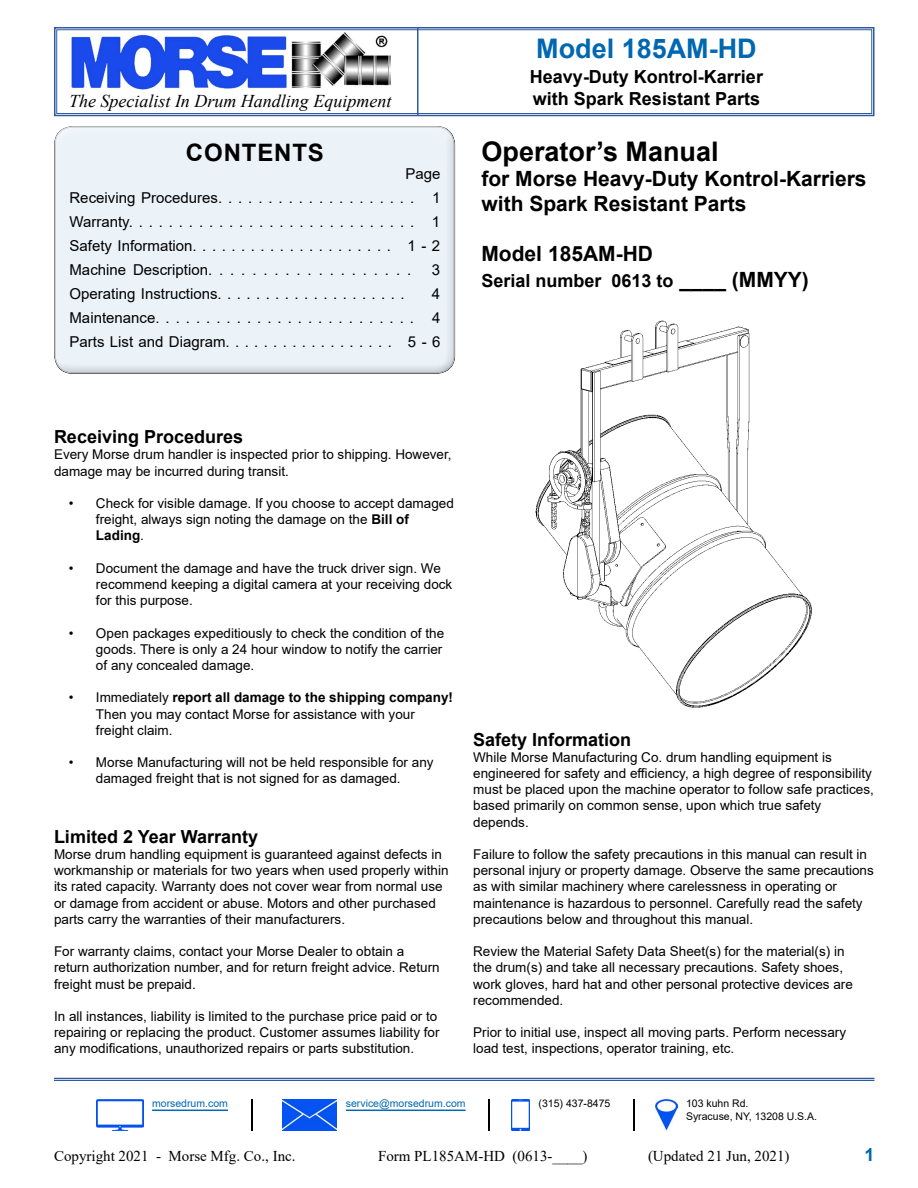
<style>
.page{position:relative;width:918px;height:1188px;background:#fff}
.page>*{position:absolute;margin:0;border:0;box-sizing:border-box;transform-origin:0 0}
.t1{font:700 27px "Arial";color:#000}
.t2{font:700 27px "Arial";color:#0067b1}
.t3{font:700 24px "Arial";letter-spacing:.035em;color:#000}
.t4{font:700 21px/25.2px "Arial";color:#000}
.t5{font:700 18px/21.6px "Arial";color:#000}
.t6{font:italic 18px "Times New Roman";color:#000}
.t7{font:700 18px "Arial";color:#0067b1}
.t8{font:15px/24px "Arial";color:#000;text-align:justify}
.t9{font:15px "Times New Roman";color:#000}
.t10{font:13.5px/16.2px "Arial";color:#000}
.t11{font:10.5px/12.6px "Arial";color:#000}
.t12{font:10.5px "Arial";color:#0067b1}
.s1{font-size:21px}
.s2{font-weight:700}
</style>
<div class="page">
<div style="left:52px;top:124px;width:404px;height:252px;background:#000;opacity:.49"></div>
<hr style="left:54px;top:1078px;width:820px;height:1px;background:#2f5a9f">
<hr style="left:54px;top:1080px;width:820px;height:1px;background:#2f5a9f">
<svg style="left:54px;top:27px;width:821px;height:90px"></svg>
<div style="left:56px;top:29px;width:816px;height:85px;border:1px solid #2f5a9f"></div>
<hr style="left:417px;top:28px;width:1px;height:88px;background:#2f5a9f">
<img style="left:535px;top:320px;width:277px;height:388px">
<img style="left:282px;top:1100px;width:55px;height:31px">
<img style="left:96px;top:1100px;width:47px;height:31px">
<img style="left:512px;top:1100px;width:17px;height:31px">
<img style="left:656px;top:1100px;width:21px;height:31px">
<hr style="left:346px;top:1110px;width:120px;height:1px;background:#0067b1">
<hr style="left:152px;top:1110px;width:76px;height:1px;background:#0067b1">
<hr style="left:249px;top:1098px;width:4px;height:33px;background:#808080;opacity:.75">
<div style="left:485px;top:1098px;width:5px;height:33px;background:#808080;opacity:.75"></div>
<div style="left:630px;top:1098px;width:5px;height:33px;background:#808080;opacity:.75"></div>
<h3 class="t6" style="left:69px;top:89px;width:324px">The Specialist In Drum Handling Equipment</h3>
<h2 class="t3" style="left:186px;top:135px;width:139px">Contents</h2>
<p class="t8" style="left:70px;top:161px;width:372px;text-indent:336px">Page Receiving Procedures. . . . . . . . . . . . . . . . . . . . 1<br>Warranty. . . . . . . . . . . . . . . . . . . . . . . . . . . . . 1<br>Safety Information. . . . . . . . . . . . . . . . . . . . . 1 - 2<br>Machine Description. . . . . . . . . . . . . . . . . . .</p>
<p class="t8" style="left:432px;top:257px;width:10px">3</p>
<p class="t8" style="left:70px;top:281px;width:337px">Operating Instructions. . . . . . . . . . . . . . . . . . . .</p>
<p class="t8" style="left:70px;top:281px;width:372px;text-indent:362px">4<br>Maintenance. . . . . . . . . . . . . . . . . . . . . . . . . . 4<br>Parts List and Diagram. . . . . . . . . . . . . . . . . . 5 - 6</p>
<h1 class="t2" style="left:536px;top:29px;width:222px">Model 185AM-HD</h1>
<h3 class="t5" style="left:530px;top:66px;width:235px">Heavy-Duty Kontrol-Karrier with Spark Resistant Parts</h3>
<h1 class="t1" style="left:482px;top:132px;width:239px">Operator’s Manual</h1>
<h3 class="t4" style="left:482px;top:166px;width:387px">for Morse Heavy-Duty Kontrol-Karriers with Spark Resistant Parts</h3>
<h3 class="t4" style="left:482px;top:242px;width:173px">Model 185AM-HD</h3>
<h3 class="t5" style="left:482px;top:270px;width:329px">Serial number 0613 to <span class="s1">____ (MMYY)</span></h3>
<h3 class="t5" style="left:54px;top:426px;width:191px">Receiving Procedures</h3>
<p class="t10" style="left:54px;top:446px;width:399px">Every Morse drum handler is inspected prior to shipping. However, damage may be incurred during transit.</p>
<p class="t10" style="left:96px;top:495px;width:359px;text-indent:-27px">• Check for visible damage. If you choose to accept damaged freight, always sign noting the damage on the <span class="s2">Bill of<br>Lading</span>.</p>
<p class="t10" style="left:96px;top:560px;width:358px;text-indent:-27px">• Document the damage and have the truck driver sign. We recommend keeping a digital camera at your receiving dock for this purpose.</p>
<p class="t10" style="left:96px;top:625px;width:350px;text-indent:-27px">• Open packages expeditiously to check the condition of the goods. There is only a 24 hour window to notify the carrier of any concealed damage.</p>
<p class="t10" style="left:96px;top:689px;width:359px;text-indent:-27px">• Immediately <span class="s2">report all damage to the shipping company!<br></span>Then you may contact Morse for assistance with your freight claim.</p>
<p class="t10" style="left:69px;top:754px;width:366px;text-align:center">• Morse Manufacturing will not be held responsible for any damaged freight that is not signed for as damaged.</p>
<h3 class="t5" style="left:54px;top:826px;width:206px">Limited 2 Year Warranty</h3>
<p class="t10" style="left:54px;top:846px;width:396px">Morse drum handling equipment is guaranteed against defects in workmanship or materials for two years when used properly within its rated capacity. Warranty does not cover wear from normal use or damage from accident or abuse. Motors and other purchased parts carry the warranties of their manufacturers.</p>
<p class="t10" style="left:54px;top:943px;width:387px">For warranty claims, contact your Morse Dealer to obtain a return authorization number, and for return freight advice. Return freight must be prepaid.</p>
<p class="t10" style="left:54px;top:1008px;width:387px">In all instances, liability is limited to the purchase price paid or to repairing or replacing the product. Customer assumes liability for any modifications, unauthorized repairs or parts substitution.</p>
<h3 class="t5" style="left:473px;top:729px;width:160px">Safety Information</h3>
<p class="t10" style="left:473px;top:749px;width:402px">While Morse Manufacturing Co. drum handling equipment is engineered for safety and efficiency, a high degree of responsibility must be placed upon the machine operator to follow safe practices, based primarily on common sense, upon which true safety depends.</p>
<p class="t10" style="left:473px;top:846px;width:402px">Failure to follow the safety precautions in this manual can result in personal injury or property damage. Observe the same precautions as with similar machinery where carelessness in operating or maintenance is hazardous to personnel. Carefully read the safety precautions below and throughout this manual.</p>
<p class="t10" style="left:473px;top:943px;width:381px">Review the Material Safety Data Sheet(s) for the material(s) in the drum(s) and take all necessary precautions. Safety shoes, work gloves, hard hat and other personal protective devices are recommended.</p>
<p class="t10" style="left:473px;top:1024px;width:374px">Prior to initial use, inspect all moving parts. Perform necessary load test, inspections, operator training, etc.</p>
<p class="t12" style="left:346px;top:1096px;width:121px">service@morsedrum.com</p>
<p class="t11" style="left:686px;top:1097px;width:133px">103 kuhn Rd.<br>Syracuse, NY, 13208 U.S.A.</p>
<p class="t12" style="left:152px;top:1096px;width:77px">morsedrum.com</p>
<p class="t11" style="left:539px;top:1097px;width:73px">(315) 437-8475</p>
<p class="t9" style="left:54px;top:1145px;width:243px">Copyright 2021 - Morse Mfg. Co., Inc.</p>
<p class="t9" style="left:378px;top:1145px;width:211px">Form PL185AM-HD (0613-____)</p>
<p class="t9" style="left:648px;top:1145px;width:143px">(Updated 21 Jun, 2021)</p>
<h3 class="t7" style="left:864px;top:1142px;width:12px">1</h3>
</div>
